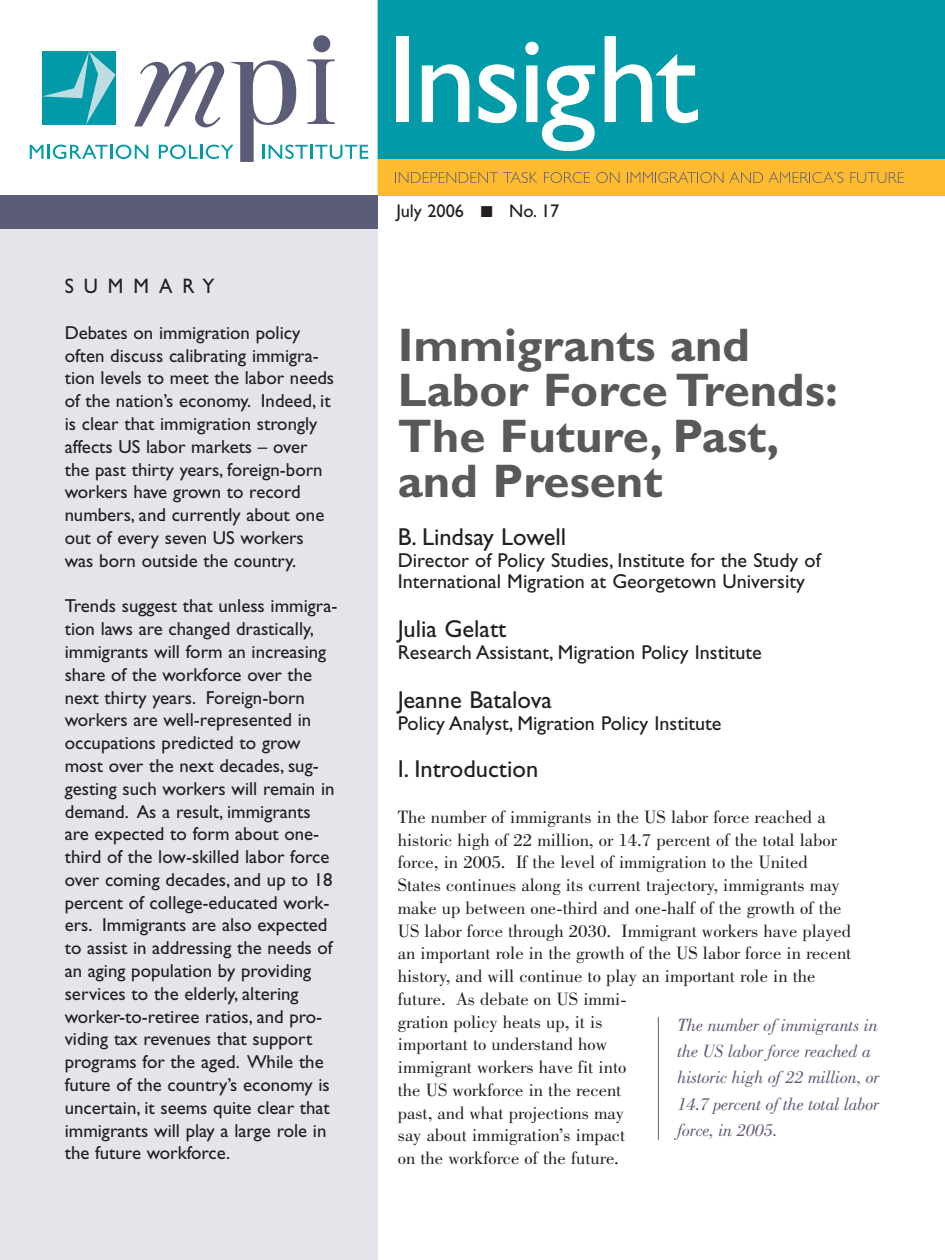
<style>
.page{position:relative;width:945px;height:1260px;background:#fff}
.page>*{position:absolute;margin:0;border:0;box-sizing:border-box;transform-origin:0 0}
.t1{font:700 47.25px/45.5px "Gill Sans";color:#58595b}
.t2{font:24.5px "Gill Sans";color:#231f20}
.t3{font:21px "Gill Sans";letter-spacing:.5em;color:#231f20;scale:.95 1}
.t4{font:20.12px/21.9px "Gill Sans";color:#231f20}
.t5{font:18.9px/22.8px "Gill Sans";color:#231f20}
.t6{font:18.9px/22.8px "Bodoni BT";color:#231f20}
.t7{font:italic 18.9px/26.2px "Bodoni BT";letter-spacing:-.015em;color:#5b5d78}
.t8{font:18.38px "Gill Sans";color:#231f20}
</style>
<div class="page">
<div style="left:0;top:219px;width:378px;height:1041px;background:#e4e4eb"></div>
<div style="left:374px;top:0;width:571px;height:185px;background:#009aa8"></div>
<div style="left:375px;top:159px;width:570px;height:36px;background:#fdbb30"></div>
<svg style="left:29px;top:0;width:349px;height:195px"></svg>
<svg style="left:30px;top:51px;width:338px;height:111px"></svg>
<div style="left:313px;top:35px;width:17px;height:17px;background:#5b5d78;border-radius:50%"></div>
<div style="left:0;top:195px;width:378px;height:34px;background:#5b5d78"></div>
<div style="left:396px;top:36px;width:12px;height:86px;background:#fff"></div>
<svg style="left:422px;top:64px;width:47px;height:58px"></svg>
<svg style="left:479px;top:64px;width:38px;height:59px"></svg>
<svg style="left:525px;top:42px;width:70px;height:109px"></svg>
<svg style="left:605px;top:36px;width:93px;height:87px"></svg>
<svg style="left:395px;top:172px;width:142px;height:11px"></svg>
<svg style="left:544px;top:172px;width:46px;height:11px"></svg>
<svg style="left:596px;top:172px;width:24px;height:11px"></svg>
<svg style="left:627px;top:172px;width:216px;height:11px"></svg>
<svg style="left:850px;top:172px;width:54px;height:11px"></svg>
<hr style="left:658px;top:1017px;width:1px;height:123px;background:#5b5d78">
<p class="t3" style="left:65px;top:279px;width:159px">SUMMARY</p>
<p class="t5" style="left:65px;top:323px;width:271px">Debates on immigration policy often discuss calibrating immigra&shy;tion levels to meet the labor needs of the nation’s economy. Indeed, it is clear that immigration strongly affects US labor markets – over the past thirty years, foreign-born workers have grown to record numbers, and currently about one out of every seven US workers was born outside the country.</p>
<p class="t5" style="left:65px;top:597px;width:274px">Trends suggest that unless immigra&shy;tion laws are changed drastically, immigrants will form an increasing share of the workforce over the next thirty years. Foreign-born workers are well-represented in occupations predicted to grow most over the next decades, sug&shy;gesting such workers will remain in demand. As a result, immigrants are expected to form about one&shy;third of the low-skilled labor force over coming decades, and up to 18 percent of college-educated work&shy;ers. Immigrants are also expected to assist in addressing the needs of an aging population by providing services to the elderly, altering worker-to-retiree ratios, and pro&shy;viding tax revenues that support programs for the aged. While the future of the country’s economy is uncertain, it seems quite clear that immigrants will play a large role in the future workforce.</p>
<p class="t8" style="left:396px;top:205px;width:164px">July 2006 ■ No. 17</p>
<h1 class="t1" style="left:398px;top:328px;width:441px">Immigrants and<br>Labor Force Trends:<br>The Future, Past, and Present</h1>
<p class="t2" style="left:398px;top:528px;width:170px">B. Lindsay Lowell</p>
<p class="t4" style="left:398px;top:551px;width:424px">Director of Policy Studies, Institute for the Study of<br>International Migration at Georgetown University</p>
<p class="t2" style="left:398px;top:621px;width:110px">Julia Gelatt</p>
<p class="t4" style="left:398px;top:644px;width:366px">Research Assistant, Migration Policy Institute</p>
<p class="t2" style="left:398px;top:692px;width:156px">Jeanne Batalova</p>
<p class="t4" style="left:398px;top:715px;width:325px">Policy Analyst, Migration Policy Institute</p>
<p class="t2" style="left:398px;top:761px;width:142px">I. Introduction</p>
<p class="t6" style="left:398px;top:809px;width:455px">The number of immigrants in the US labor force reached a historic high of 22 million, or 14.7 percent of the total labor force, in 2005. If the level of immigration to the United States continues along its current trajectory, immigrants may make up between one-third and one-half of the growth of the US labor force through 2030. Immigrant workers have played an important role in the growth of the US labor force in recent history, and will continue to play an important role in the future. As debate on US immi-<br>gration policy heats up, it is<br>important to understand how<br>immigrant workers have fit into<br>the US workforce in the recent<br>past, and what projections may<br>say about immigration’s impact<br>on the workforce of the future.</p>
<p class="t7" style="left:678px;top:1015px;width:204px">The number of immigrants in the US labor force reached a historic high of 22 million, or<br>14.7 percent of the total labor force, in 2005.</p>
</div>
